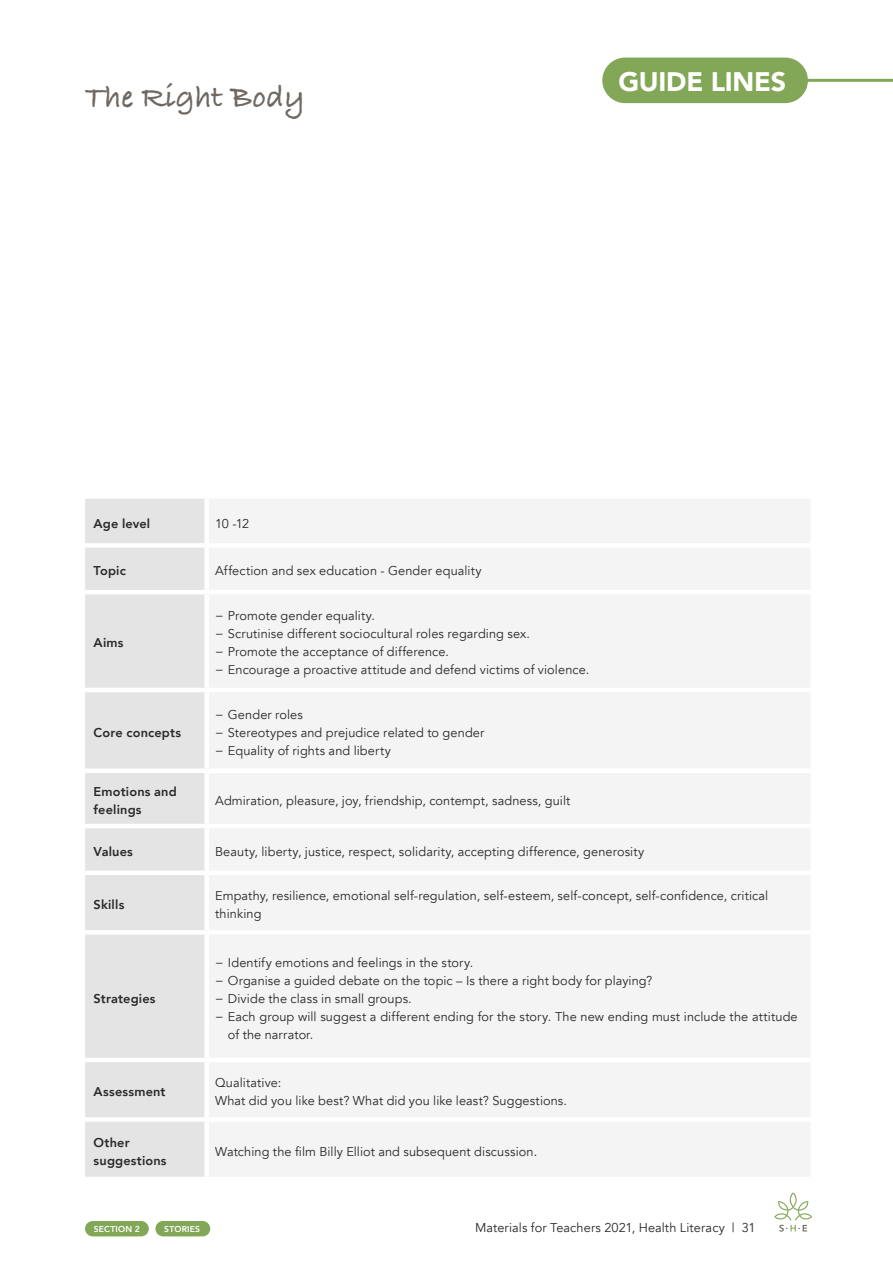
<style>
.page{position:relative;width:893px;height:1263px;background:#fff}
.page>*{position:absolute;margin:0;border:0;box-sizing:border-box;transform-origin:0 0}
.t1{font:700 32.25px "Bradley Hand ITCTT";color:#6f6861}
.t2{font:900 26.85px "Avenir";letter-spacing:-.01em;color:#fff}
.t3{font:12.75px/18px "Avenir";letter-spacing:.01em;color:#292929}
.t4{font:800 12.75px/18px "Avenir";letter-spacing:.015em;color:#292929}
.t5{font:800 8.55px "Avenir";letter-spacing:.025em;color:#fff}
</style>
<div class="page">
<div style="left:85px;top:1221px;width:64px;height:15px;background:#82a757;border-radius:8px"></div>
<div style="left:155px;top:1221px;width:55px;height:15px;background:#82a757;border-radius:8px"></div>
<svg style="left:774px;top:1192px;width:38px;height:39px"></svg>
<div style="left:85px;top:499px;width:119px;height:678px;background:#e3e4e3"></div>
<div style="left:209px;top:499px;width:601px;height:677px;background:#f4f4f4"></div>
<div style="left:85px;top:543px;width:122px;height:5px;background:#fff"></div>
<div style="left:207px;top:543px;width:603px;height:5px;background:#fff"></div>
<hr style="left:85px;top:590px;width:122px;height:4px;background:#fff">
<hr style="left:207px;top:590px;width:603px;height:4px;background:#fff">
<hr style="left:85px;top:688px;width:122px;height:4px;background:#fff">
<hr style="left:207px;top:688px;width:603px;height:4px;background:#fff">
<div style="left:85px;top:768px;width:122px;height:5px;background:#fff"></div>
<div style="left:207px;top:768px;width:603px;height:5px;background:#fff"></div>
<hr style="left:85px;top:824px;width:122px;height:4px;background:#fff">
<hr style="left:207px;top:824px;width:603px;height:4px;background:#fff">
<div style="left:85px;top:870px;width:122px;height:5px;background:#fff"></div>
<div style="left:207px;top:870px;width:603px;height:5px;background:#fff"></div>
<hr style="left:85px;top:930px;width:122px;height:4px;background:#fff">
<hr style="left:207px;top:930px;width:603px;height:4px;background:#fff">
<hr style="left:85px;top:1058px;width:122px;height:4px;background:#fff">
<hr style="left:207px;top:1058px;width:603px;height:4px;background:#fff">
<div style="left:85px;top:1117px;width:122px;height:5px;background:#fff"></div>
<div style="left:207px;top:1117px;width:603px;height:5px;background:#fff"></div>
<div style="left:602px;top:58px;width:206px;height:45px;background:#82a757;border-radius:23px"></div>
<hr style="left:807px;top:79px;width:86px;height:3px;background:#82a757">
<h1 class="t1" style="left:85px;top:73px;width:221px">The Right Body</h1>
<h2 class="t2" style="left:618px;top:59px;width:169px">GUIDE LINES</h2>
<p class="t4" style="left:94px;top:515px;width:58px">Age level</p>
<p class="t3" style="left:215px;top:515px;width:36px">10 -12</p>
<p class="t4" style="left:94px;top:562px;width:34px">Topic</p>
<p class="t3" style="left:215px;top:562px;width:268px">Affection and sex education - Gender equality</p>
<p class="t4" style="left:94px;top:634px;width:31px">Aims</p>
<p class="t4" style="left:94px;top:723px;width:89px">Core concepts</p>
<p class="t3" style="left:215px;top:607px;width:376px">− Promote gender equality.<br>− Scrutinise different sociocultural roles regarding sex.<br>− Promote the acceptance of difference.<br>− Encourage a proactive attitude and defend victims of violence.</p>
<p class="t3" style="left:215px;top:705px;width:271px">− Gender roles<br>− Stereotypes and prejudice related to gender − Equality of rights and liberty</p>
<p class="t4" style="left:94px;top:782px;width:85px">Emotions and feelings</p>
<p class="t3" style="left:215px;top:792px;width:357px">Admiration, pleasure, joy, friendship, contempt, sadness, guilt</p>
<p class="t4" style="left:94px;top:842px;width:41px">Values</p>
<p class="t3" style="left:215px;top:843px;width:431px">Beauty, liberty, justice, respect, solidarity, accepting difference, generosity</p>
<p class="t4" style="left:94px;top:895px;width:32px">Skills</p>
<p class="t3" style="left:215px;top:887px;width:555px">Empathy, resilience, emotional self-regulation, self-esteem, self-concept, self-confidence, critical thinking</p>
<p class="t4" style="left:94px;top:989px;width:63px">Strategies</p>
<p class="t3" style="left:215px;top:953px;width:260px">− Identify emotions and feelings in the story.</p>
<p class="t3" style="left:215px;top:971px;width:439px">− Organise a guided debate on the topic – Is there a right body for playing?</p>
<p class="t3" style="left:215px;top:989px;width:198px">− Divide the class in small groups.</p>
<p class="t3" style="left:215px;top:1007px;width:584px">− Each group will suggest a different ending for the story. The new ending must include the attitude</p>
<p class="t3" style="left:228px;top:1025px;width:87px">of the narrator.</p>
<p class="t4" style="left:94px;top:1083px;width:73px">Assessment</p>
<p class="t3" style="left:215px;top:1074px;width:353px">Qualitative:<br>What did you like best? What did you like least? Suggestions.</p>
<p class="t4" style="left:94px;top:1133px;width:74px">Other suggestions</p>
<p class="t3" style="left:215px;top:1142px;width:324px">Watching the film Billy Elliot and subsequent discussion.</p>
<p class="t5" style="left:94px;top:1222px;width:47px">SECTION 2</p>
<p class="t5" style="left:164px;top:1222px;width:37px">STORIES</p>
<p class="t3" style="left:475px;top:1219px;width:282px">Materials for Teachers 2021, Health Literacy | 31</p>
</div>
